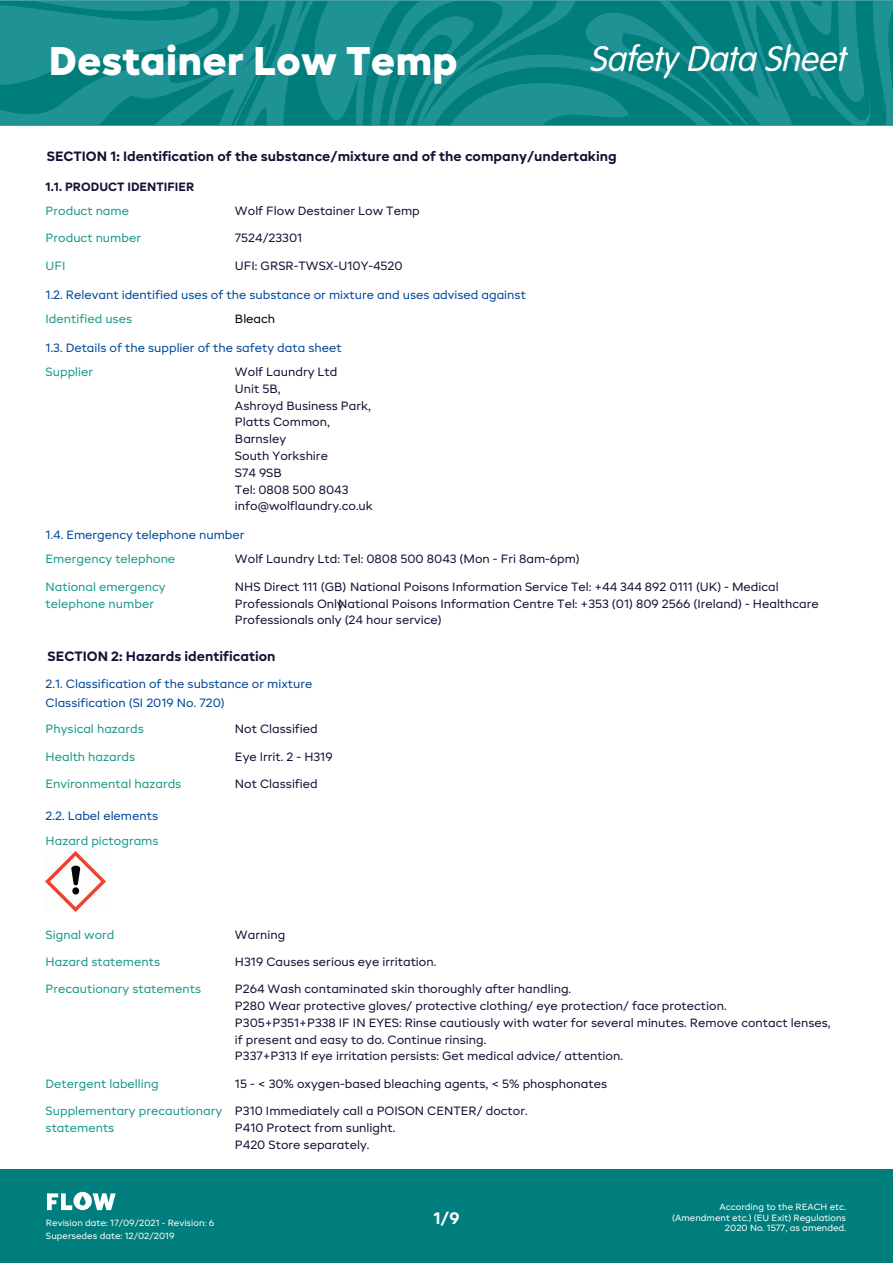
<style>
.page{position:relative;width:893px;height:1263px;background:#fff}
.page>*{position:absolute;margin:0;border:0;box-sizing:border-box;transform-origin:0 0}
.t1{font:900 39.9px "BR Candor";color:#fff}
.t2{font:italic 300 37.2px "VAG Rundschrift D";color:#fff}
.t3{font:700 16.65px "BR Candor";color:#fff}
.t4{font:700 13.5px "BR Candor";color:#131235}
.t5{font:12px/16.8px "BR Candor";color:#131235}
.t6{font:12px/16.8px "BR Candor";color:#199989}
.t7{font:12px/19.8px "BR Candor";color:#00489b}
.t8{font:700 12px "BR Candor";color:#131235}
.t9{font:12px "BR Candor";color:#000}
.t10{font:9px/10.8px "BR Candor";color:#fff;text-align:right}
</style>
<div class="page">
<svg style="left:0;top:0;width:893px;height:125px;background:#0f8889"></svg>
<div style="left:0;top:1170px;width:893px;height:93px;background:#007d7d"></div>
<svg style="left:47px;top:1192px;width:69px;height:18px"></svg>
<img style="left:46px;top:851px;width:60px;height:60px">
<h1 class="t1" style="left:49px;top:36px;width:411px">Destainer Low Temp</h1>
<h2 class="t2" style="left:592px;top:34px;width:257px">Safety Data Sheet</h2>
<p class="t4" style="left:47px;top:147px;width:572px">SECTION 1: Identification of the substance/mixture and of the company/undertaking</p>
<p class="t8" style="left:46px;top:179px;width:150px">1.1. PRODUCT IDENTIFIER</p>
<p class="t6" style="left:46px;top:202px;width:85px">Product name</p>
<p class="t6" style="left:46px;top:230px;width:97px">Product number</p>
<p class="t6" style="left:46px;top:257px;width:21px">UFI</p>
<p class="t5" style="left:235px;top:202px;width:186px">Wolf Flow Destainer Low Temp</p>
<p class="t5" style="left:235px;top:230px;width:69px">7524/23301</p>
<p class="t5" style="left:235px;top:257px;width:169px">UFI: GRSR-TWSX-U10Y-4520</p>
<p class="t7" style="left:46px;top:284px;width:482px">1.2. Relevant identified uses of the substance or mixture and uses advised against</p>
<p class="t6" style="left:46px;top:310px;width:88px">Identified uses</p>
<p class="t9" style="left:235px;top:311px;width:42px">Bleach</p>
<p class="t7" style="left:46px;top:337px;width:298px">1.3. Details of the supplier of the safety data sheet</p>
<p class="t6" style="left:46px;top:363px;width:49px">Supplier</p>
<p class="t5" style="left:235px;top:363px;width:139px">Wolf Laundry Ltd<br>Unit 5B,<br>Ashroyd Business Park,<br>Platts Common,<br>Barnsley<br>South Yorkshire<br>S74 9SB<br>Tel: 0808 500 8043 info@wolflaundry.co.uk</p>
<p class="t7" style="left:46px;top:525px;width:200px">1.4. Emergency telephone number</p>
<p class="t6" style="left:46px;top:551px;width:131px">Emergency telephone</p>
<p class="t6" style="left:46px;top:578px;width:121px">National emergency telephone number</p>
<p class="t5" style="left:235px;top:551px;width:346px">Wolf Laundry Ltd: Tel: 0808 500 8043 (Mon - Fri 8am-6pm)</p>
<p class="t5" style="left:235px;top:578px;width:585px">NHS Direct 111 (GB) National Poisons Information Service Tel: +44 344 892 0111 (UK) - Medical<br>Professionals OnlyNational Poisons Information Centre Tel: +353 (01) 809 2566 (Ireland) - Healthcare<br>Professionals only (24 hour service)</p>
<p class="t4" style="left:48px;top:648px;width:229px">SECTION 2: Hazards identification</p>
<p class="t7" style="left:46px;top:673px;width:268px">2.1. Classification of the substance or mixture<br>Classification (SI 2019 No. 720)</p>
<p class="t6" style="left:46px;top:721px;width:100px">Physical hazards</p>
<p class="t6" style="left:46px;top:748px;width:91px">Health hazards</p>
<p class="t6" style="left:46px;top:775px;width:137px">Environmental hazards</p>
<p class="t7" style="left:46px;top:805px;width:114px">2.2. Label elements</p>
<p class="t6" style="left:46px;top:832px;width:114px">Hazard pictograms</p>
<p class="t5" style="left:235px;top:721px;width:84px">Not Classified</p>
<p class="t5" style="left:235px;top:748px;width:99px">Eye Irrit. 2 - H319</p>
<p class="t5" style="left:235px;top:775px;width:84px">Not Classified</p>
<p class="t6" style="left:46px;top:926px;width:70px">Signal word</p>
<p class="t6" style="left:46px;top:953px;width:116px">Hazard statements</p>
<p class="t6" style="left:46px;top:980px;width:157px">Precautionary statements</p>
<p class="t6" style="left:46px;top:1075px;width:115px">Detergent labelling</p>
<p class="t6" style="left:46px;top:1102px;width:178px">Supplementary precautionary statements</p>
<p class="t5" style="left:235px;top:926px;width:52px">Warning</p>
<p class="t5" style="left:235px;top:953px;width:203px">H319 Causes serious eye irritation.</p>
<p class="t5" style="left:235px;top:980px;width:597px">P264 Wash contaminated skin thoroughly after handling.<br>P280 Wear protective gloves/ protective clothing/ eye protection/ face protection.<br>P305+P351+P338 IF IN EYES: Rinse cautiously with water for several minutes. Remove contact lenses, if present and easy to do. Continue rinsing.<br>P337+P313 If eye irritation persists: Get medical advice/ attention.</p>
<p class="t5" style="left:235px;top:1075px;width:374px">15 - &lt; 30% oxygen-based bleaching agents, &lt; 5% phosphonates</p>
<p class="t5" style="left:235px;top:1102px;width:294px">P310 Immediately call a POISON CENTER/ doctor.<br>P410 Protect from sunlight.<br>P420 Store separately.</p>
<p class="t10" style="left:46px;top:1218px;width:170px">Revision date: 17/09/2021 - Revision: 6</p>
<h3 class="t3" style="left:433px;top:1208px;width:28px">1/9</h3>
<p class="t10" style="left:46px;top:1231px;width:130px">Supersedes date: 12/02/2019</p>
<p class="t10" style="left:672px;top:1201px;width:175px">According to the REACH etc. (Amendment etc.) (EU Exit) Regulations<br>2020 No. 1577, as amended.</p>
</div>
